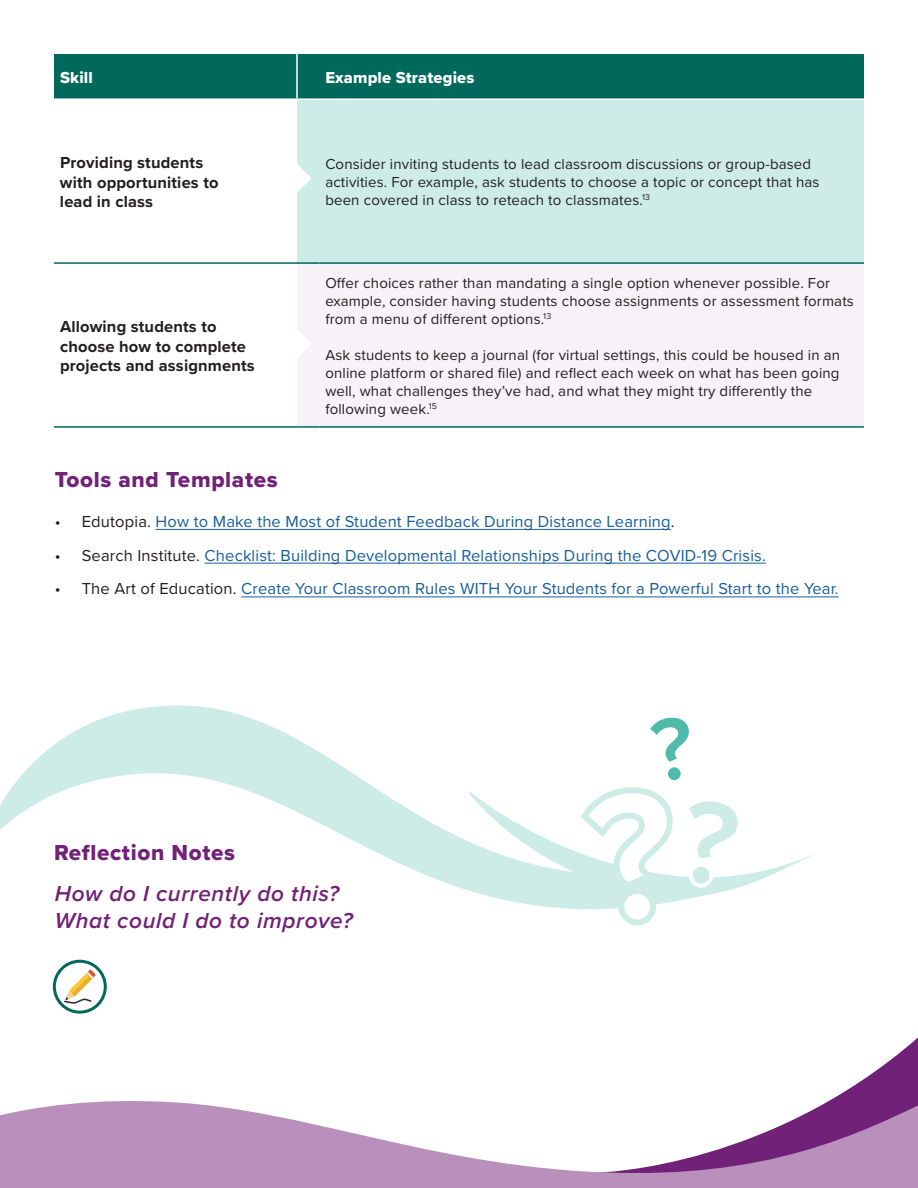
<style>
.page{position:relative;width:918px;height:1188px;background:#fff}
.page>*{position:absolute;margin:0;border:0;box-sizing:border-box;transform-origin:0 0}
.t1{font:italic 600 22.5px/27px "Proxima Nova";letter-spacing:.03em;color:#712177}
.t2{font:22.5px "Proxima Nova Extrabld";letter-spacing:.03em;color:#712177}
.t3{font:16.5px "Proxima Nova";letter-spacing:.01em;color:#175d9e}
.t4{font:700 16.5px/19.5px "Proxima Nova";letter-spacing:.01em;color:#231f20}
.t5{font:16.5px "Proxima Nova Extrabld";letter-spacing:.01em;color:#fff}
.t6{font:15px/18px "Proxima Nova";letter-spacing:.01em;color:#231f20}
.s1{color:#231f20}
</style>
<div class="page">
<svg style="left:34px;top:705px;width:301px;height:57px;fill:#ceece7"></svg>
<svg style="left:0;top:762px;width:422px;height:252px"></svg>
<svg style="left:489px;top:896px;width:98px;height:13px"></svg>
<svg style="left:422px;top:597px;width:417px;height:299px"></svg>
<svg style="left:836px;top:1037px;width:82px;height:60px"></svg>
<svg style="left:0;top:1097px;width:918px;height:91px;fill:#b890bb"></svg>
<div style="left:54px;top:54px;width:243px;height:45px;background:#00695c"></div>
<div style="left:297px;top:54px;width:22px;height:45px;background:#00695c"></div>
<div style="left:319px;top:54px;width:545px;height:45px;background:#00695c"></div>
<div style="left:297px;top:99px;width:22px;height:164px;background:#ceece7"></div>
<div style="left:319px;top:99px;width:545px;height:164px;background:#ceece7"></div>
<div style="left:297px;top:263px;width:22px;height:164px;background:#f7f2f7"></div>
<div style="left:319px;top:263px;width:545px;height:164px;background:#f7f2f7"></div>
<hr style="left:54px;top:98px;width:243px;height:2px;background:#fff">
<hr style="left:297px;top:98px;width:22px;height:2px;background:#fff">
<hr style="left:319px;top:98px;width:545px;height:2px;background:#fff">
<hr style="left:54px;top:262px;width:243px;height:2px;background:#00695c">
<hr style="left:297px;top:262px;width:22px;height:2px;background:#00695c">
<hr style="left:319px;top:262px;width:545px;height:2px;background:#00695c">
<hr style="left:54px;top:426px;width:243px;height:2px;background:#00695c">
<hr style="left:297px;top:426px;width:22px;height:2px;background:#00695c">
<hr style="left:319px;top:426px;width:545px;height:2px;background:#00695c">
<hr style="left:296px;top:54px;width:2px;height:44px;background:#fff">
<svg style="left:297px;top:330px;width:14px;height:27px"></svg>
<svg style="left:297px;top:164px;width:14px;height:29px"></svg>
<hr style="left:156px;top:529px;width:515px;height:1px;background:#175d9e">
<hr style="left:205px;top:563px;width:561px;height:1px;background:#175d9e">
<hr style="left:241px;top:596px;width:598px;height:1px;background:#175d9e">
<div style="left:53px;top:960px;width:54px;height:54px;border:3px solid #00695c;border-radius:50%"></div>
<svg style="left:63px;top:970px;width:33px;height:34px"></svg>
<svg style="left:587px;top:790px;width:154px;height:119px"></svg>
<svg style="left:649px;top:716px;width:45px;height:66px"></svg>
<p class="t5" style="left:60px;top:65px;width:34px">Skill</p>
<p class="t5" style="left:325px;top:65px;width:151px">Example Strategies</p>
<p class="t4" style="left:60px;top:153px;width:160px">Providing students with opportunities to lead in class</p>
<p class="t6" style="left:325px;top:154px;width:496px">Consider inviting students to lead classroom discussions or group-based activities. For example, ask students to choose a topic or concept that has been covered in class to reteach to classmates.<sup>13</sup></p>
<p class="t4" style="left:60px;top:316px;width:196px">Allowing students to choose how to complete projects and assignments</p>
<p class="t6" style="left:325px;top:273px;width:530px">Offer choices rather than mandating a single option whenever possible. For example, consider having students choose assignments or assessment formats from a menu of different options.<sup>13</sup></p>
<p class="t6" style="left:325px;top:345px;width:516px">Ask students to keep a journal (for virtual settings, this could be housed in an online platform or shared file) and reflect each week on what has been going well, what challenges they’ve had, and what they might try differently the following week.<sup>15</sup></p>
<h4 class="t2" style="left:55px;top:463px;width:224px">Tools and Templates</h4>
<p class="t3" style="left:55px;top:509px;width:621px"><span class="s1">• Edutopia.</span> How to Make the Most of Student Feedback During Distance Learning<span class="s1">.</span></p>
<p class="t3" style="left:55px;top:543px;width:713px"><span class="s1">• Search Institute.</span> Checklist: Building Developmental Relationships During the COVID-19 Crisis.</p>
<p class="t3" style="left:55px;top:576px;width:786px"><span class="s1">• The Art of Education.</span> Create Your Classroom Rules WITH Your Students for a Powerful Start to the Year.</p>
<h4 class="t2" style="left:54px;top:836px;width:183px">Reflection Notes</h4>
<p class="t1" style="left:55px;top:879px;width:300px">How do I currently do this?<br>What could I do to improve?</p>
</div>
